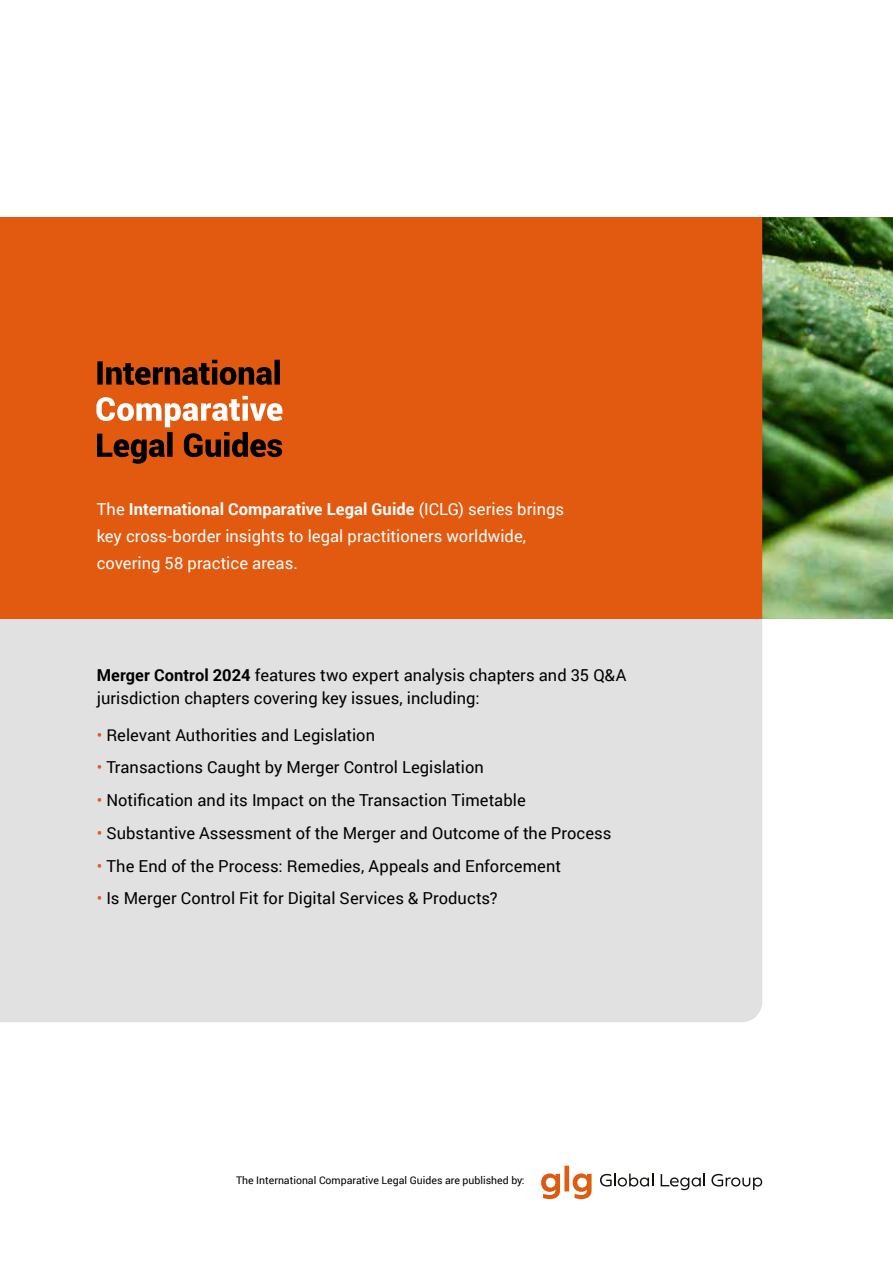
<style>
.page{position:relative;width:893px;height:1263px;background:#fff}
.page>*{position:absolute;margin:0;border:0;box-sizing:border-box;transform-origin:0 0}
.t1{font:16.5px/22.5px "Roboto";color:#000}
.t2{font:16.5px/27px "Roboto";color:#fff}
.t3{font:10.5px "Roboto";color:#000}
.s1{font-weight:700}
.s2{color:#e25a10}
</style>
<div class="page">
<div style="left:0;top:619px;width:762px;height:403px;background:#e1e1e1"></div>
<div style="left:0;top:217px;width:893px;height:402px;background:#e25a10"></div>
<svg style="left:97px;top:396px;width:185px;height:68px"></svg>
<svg style="left:97px;top:360px;width:183px;height:25px"></svg>
<svg style="left:541px;top:1166px;width:51px;height:33px"></svg>
<svg style="left:600px;top:1173px;width:53px;height:13px"></svg>
<svg style="left:661px;top:1173px;width:44px;height:17px"></svg>
<svg style="left:711px;top:1174px;width:51px;height:16px"></svg>
<img style="left:762px;top:217px;width:131px;height:402px">
<p class="t2" style="left:97px;top:495px;width:469px">The <span class="s1">International Comparative Legal Guide</span> (ICLG) series brings key cross-border insights to legal practitioners worldwide, covering 58 practice areas.</p>
<p class="t1" style="left:97px;top:663px;width:531px"><span class="s1">Merger Control 2024</span> features two expert analysis chapters and 35 Q&amp;A jurisdiction chapters covering key issues, including:</p>
<p class="t1" style="left:97px;top:723px;width:280px"><span class="s2">•</span> Relevant Authorities and Legislation</p>
<p class="t1" style="left:97px;top:756px;width:389px"><span class="s2">•</span> Transactions Caught by Merger Control Legislation</p>
<p class="t1" style="left:97px;top:788px;width:431px"><span class="s2">•</span> Notification and its Impact on the Transaction Timetable</p>
<p class="t1" style="left:97px;top:821px;width:516px"><span class="s2">•</span> Substantive Assessment of the Merger and Outcome of the Process</p>
<p class="t1" style="left:97px;top:854px;width:466px"><span class="s2">•</span> The End of the Process: Remedies, Appeals and Enforcement</p>
<p class="t1" style="left:97px;top:887px;width:402px"><span class="s2">•</span> Is Merger Control Fit for Digital Services &amp; Products?</p>
<p class="t3" style="left:236px;top:1172px;width:290px">The International Comparative Legal Guides are published by:</p>
</div>
